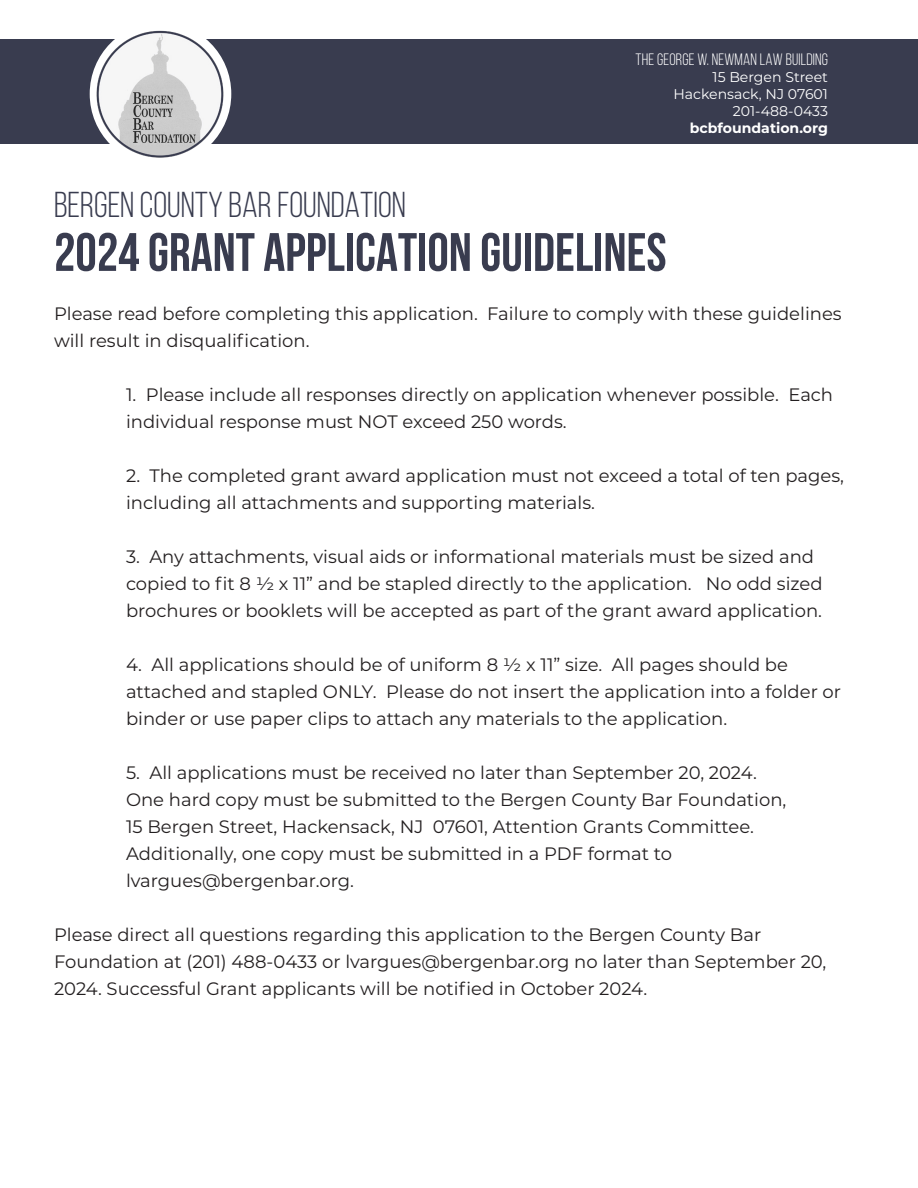
<style>
.page{position:relative;width:918px;height:1188px;background:#fff}
.page>*{position:absolute;margin:0;border:0;box-sizing:border-box;transform-origin:0 0}
.t1{font:700 54px "Bebas Neue";color:#393c4f}
.t2{font:36px "Bebas Neue";color:#393c4f}
.t3{font:18px/27px "Montserrat";color:#231f20}
.t4{font:16.5px "Bebas Neue";letter-spacing:.01em;color:#fff}
.t5{font:14.1px "Montserrat";color:#fff}
.t6{font:700 14.1px "Montserrat";color:#fff}
</style>
<div class="page">
<div style="left:0;top:40px;width:918px;height:104px;background:#393c4f"></div>
<div style="left:90px;top:22px;width:141px;height:144px;background:#fff;border-radius:50%"></div>
<img style="left:94px;top:30px;width:133px;height:128px">
<p class="t4" style="left:636px;top:50px;width:194px">THE GEORGE W. NEWMAN LAW BUILDING</p>
<p class="t5" style="left:713px;top:67px;width:117px">15 Bergen Street</p>
<p class="t5" style="left:673px;top:84px;width:156px">Hackensack, NJ 07601</p>
<p class="t5" style="left:733px;top:101px;width:97px">201-488-0433</p>
<p class="t6" style="left:690px;top:117px;width:140px">bcbfoundation.org</p>
<p class="t2" style="left:54px;top:185px;width:353px">BERGEN COUNTY BAR FOUNDATION</p>
<p class="t1" style="left:54px;top:223px;width:614px">2024 GRANT APPLICATION GUIDELINES</p>
<p class="t3" style="left:54px;top:299px;width:789px">Please read before completing this application. Failure to comply with these guidelines will result in disqualification.</p>
<p class="t3" style="left:126px;top:380px;width:709px">1. Please include all responses directly on application whenever possible. Each individual response must NOT exceed 250 words.</p>
<p class="t3" style="left:126px;top:461px;width:719px">2. The completed grant award application must not exceed a total of ten pages, including all attachments and supporting materials.</p>
<p class="t3" style="left:126px;top:542px;width:698px">3. Any attachments, visual aids or informational materials must be sized and copied to fit 8 ½ x 11” and be stapled directly to the application. No odd sized brochures or booklets will be accepted as part of the grant award application.</p>
<p class="t3" style="left:126px;top:650px;width:717px">4. All applications should be of uniform 8 ½ x 11” size. All pages should be attached and stapled ONLY. Please do not insert the application into a folder or binder or use paper clips to attach any materials to the application.</p>
<p class="t3" style="left:126px;top:758px;width:662px">5. All applications must be received no later than September 20, 2024.<br>One hard copy must be submitted to the Bergen County Bar Foundation, 15 Bergen Street, Hackensack, NJ 07601, Attention Grants Committee.<br>Additionally, one copy must be submitted in a PDF format to lvargues@bergenbar.org.</p>
<p class="t3" style="left:54px;top:920px;width:774px">Please direct all questions regarding this application to the Bergen County Bar<br>Foundation at (201) 488-0433 or lvargues@bergenbar.org no later than September 20,<br>2024. Successful Grant applicants will be notified in October 2024.</p>
</div>
